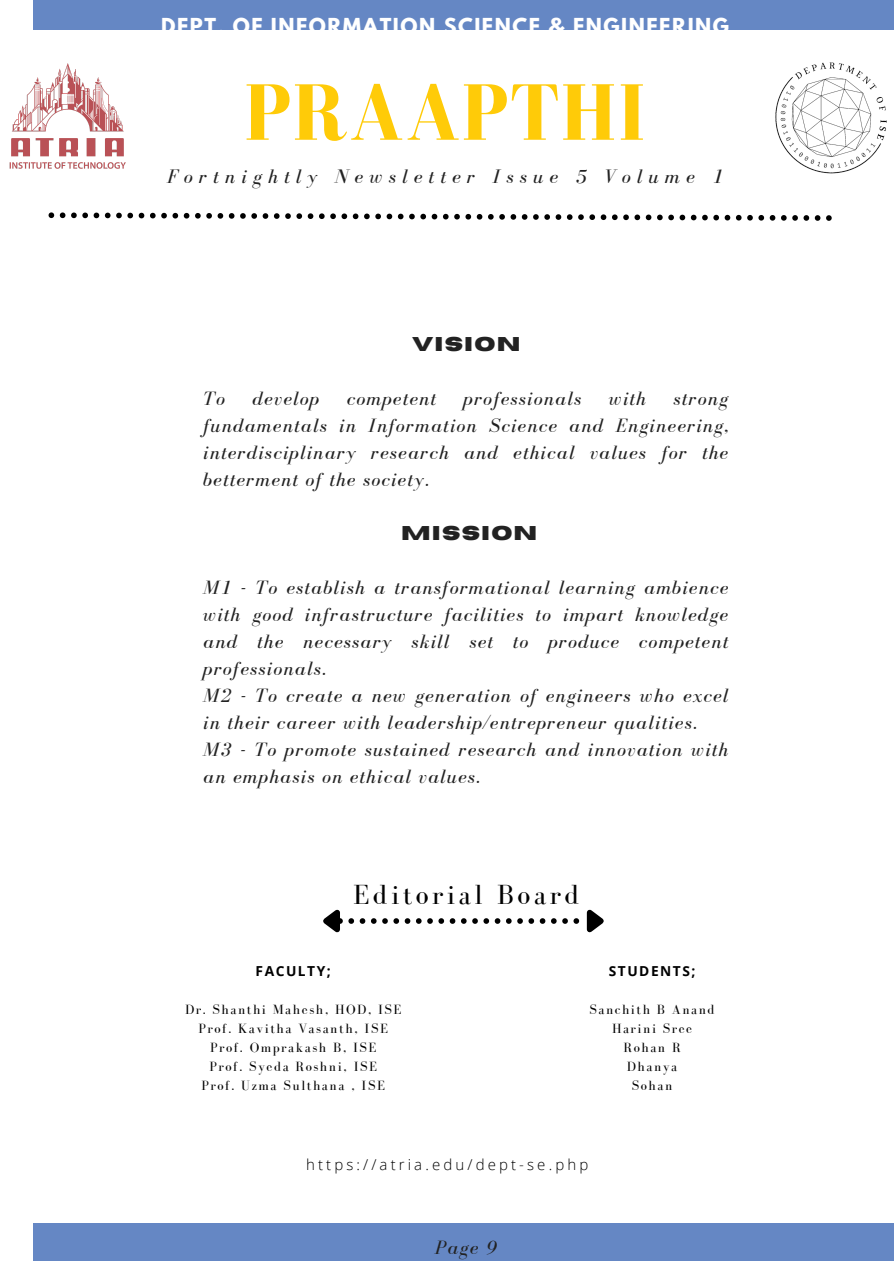
<style>
.page{position:relative;width:894px;height:1264px;background:#fff}
.page>*{position:absolute;margin:0;border:0;box-sizing:border-box;transform-origin:0 0}
.t1{font:700 82.05px "Bodoni FLF";letter-spacing:.01em;color:#ffcb08}
.t2{font:28.5px "Bodoni FLF";letter-spacing:.12em;color:#000}
.t3{font:italic 20.1px "Bodoni FLF";letter-spacing:.305em;color:#222}
.t4{font:italic 19.8px/27px "Bodoni FLF";letter-spacing:.06em;color:#222;text-align:justify}
.t5{font:700 19.8px "Horizon";letter-spacing:.06em;color:#222}
.t6{font:700 19.5px "League Spartan";letter-spacing:.08em;color:#fff}
.t7{font:300 15px "Open Sans";letter-spacing:.21em;color:#000}
.t8{font:13.8px "Bodoni FLF";letter-spacing:.11em;color:#000}
.t9{font:700 13.8px "Open Sans";letter-spacing:.11em;color:#000}
</style>
<div class="page">
<div style="left:34px;top:1222px;width:859px;height:38px;background:#6587c4"></div>
<div style="left:34px;top:0;width:859px;height:29px;background:#6587c4"></div>
<img style="left:775px;top:62px;width:112px;height:112px">
<img style="left:9px;top:64px;width:116px;height:105px">
<svg style="left:323px;top:909px;width:281px;height:24px"></svg>
<svg style="left:49px;top:212px;width:782px;height:9px"></svg>
<p class="t6" style="left:161px;top:17px;width:569px">DEPT. OF INFORMATION SCIENCE &amp; ENGINEERING</p>
<p class="t1" style="left:244px;top:68px;width:403px">PRAAPTHI</p>
<p class="t3" style="left:167px;top:165px;width:557px">Fortnightly Newsletter Issue 5 Volume 1</p>
<p class="t5" style="left:412px;top:334px;width:110px">VISION</p>
<p class="t4" style="left:203px;top:385px;width:23px">To</p>
<p class="t4" style="left:252px;top:385px;width:68px">develop</p>
<p class="t4" style="left:346px;top:385px;width:91px">competent</p>
<p class="t4" style="left:463px;top:385px;width:119px">professionals</p>
<p class="t4" style="left:608px;top:385px;width:39px">with</p>
<p class="t4" style="left:203px;top:385px;width:527px;text-indent:470px">strong fundamentals in Information Science and Engineering, interdisciplinary research and ethical values for the betterment of the society.</p>
<p class="t5" style="left:401px;top:523px;width:138px">MISSION</p>
<p class="t4" style="left:203px;top:574px;width:526px">M1 - To establish a transformational learning ambience with good infrastructure facilities to impart knowledge and the necessary skill set to produce competent professionals.</p>
<p class="t4" style="left:203px;top:682px;width:526px">M2 - To create a new generation of engineers who excel in their career with leadership/entrepreneur qualities.</p>
<p class="t4" style="left:203px;top:736px;width:526px">M3 - To promote sustained research and innovation with an emphasis on ethical values.</p>
<p class="t2" style="left:353px;top:878px;width:227px">Editorial Board</p>
<p class="t9" style="left:255px;top:960px;width:77px">FACULTY;</p>
<p class="t8" style="left:185px;top:1001px;width:218px">Dr. Shanthi Mahesh, HOD, ISE</p>
<p class="t8" style="left:198px;top:1020px;width:191px">Prof. Kavitha Vasanth, ISE</p>
<p class="t8" style="left:210px;top:1040px;width:168px">Prof. Omprakash B, ISE</p>
<p class="t8" style="left:209px;top:1059px;width:169px">Prof. Syeda Roshni, ISE</p>
<p class="t8" style="left:201px;top:1078px;width:185px">Prof. Uzma Sulthana , ISE</p>
<p class="t9" style="left:608px;top:960px;width:88px">STUDENTS;</p>
<p class="t8" style="left:589px;top:1001px;width:127px">Sanchith B Anand</p>
<p class="t8" style="left:612px;top:1020px;width:82px">Harini Sree</p>
<p class="t8" style="left:623px;top:1040px;width:58px">Rohan R</p>
<p class="t8" style="left:626px;top:1059px;width:52px">Dhanya</p>
<p class="t8" style="left:631px;top:1078px;width:42px">Sohan</p>
<p class="t7" style="left:306px;top:1154px;width:283px">https://atria.edu/dept-se.php</p>
<p class="t4" style="left:435px;top:1234px;width:63px">Page 9</p>
</div>
